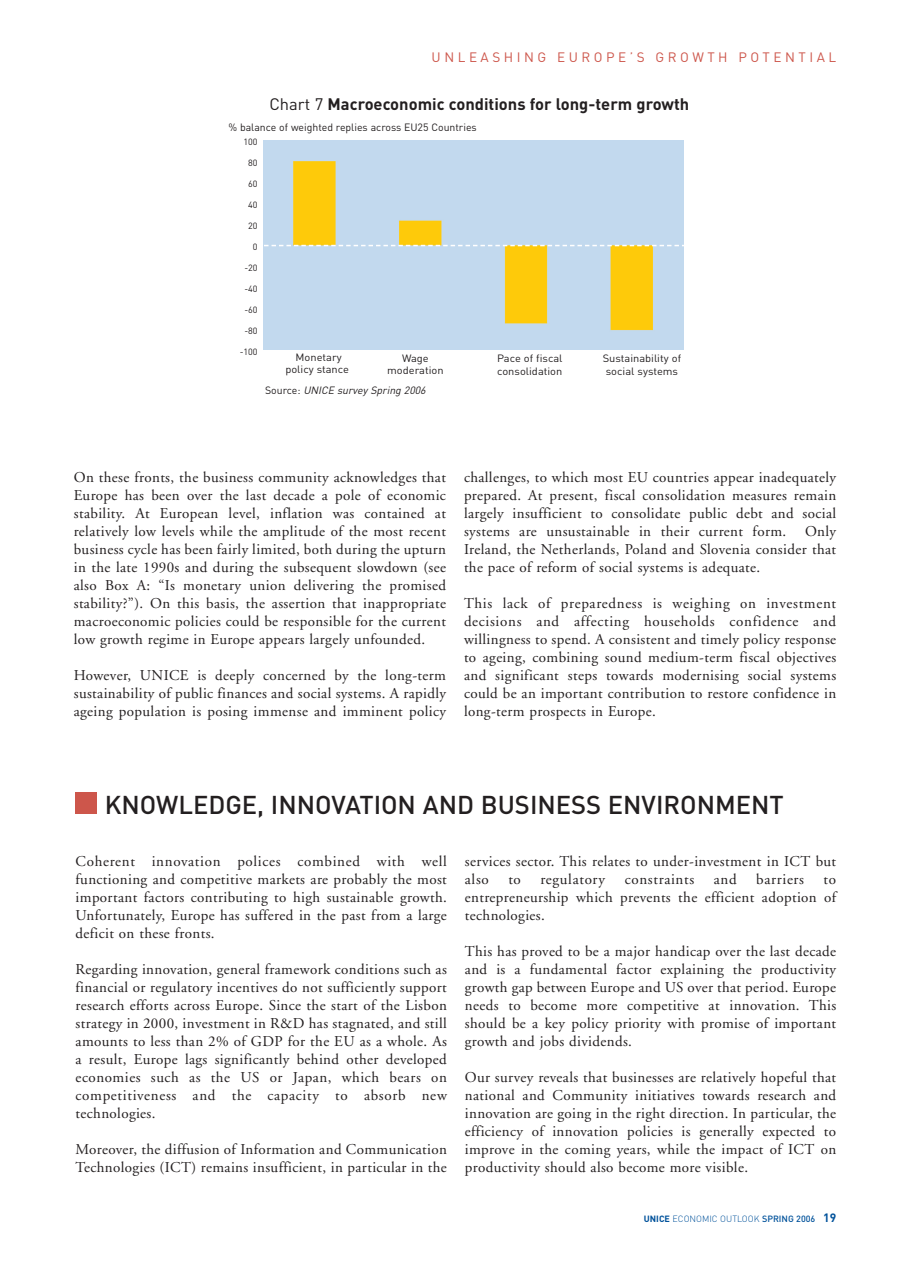
<style>
.page{position:relative;width:910px;height:1280px;background:#fff}
.page>*{position:absolute;margin:0;border:0;box-sizing:border-box;transform-origin:0 0}
.t1{font:500 25.5px "DIN";color:#231f20}
.t2{font:700 16.5px "DIN";color:#231f20}
.t3{font:15px/18px "Adobe Garamond";letter-spacing:.025em;color:#231f20;text-align:justify}
.t4{font:15px "Adobe Garamond";letter-spacing:.045em;color:#231f20}
.t5{font:13.5px "DIN";letter-spacing:.26em;color:#cd564b}
.t6{font:10.5px/12.6px "DIN";color:#231f20;text-align:center;scale:1.06 1}
.t7{font:10.5px "DIN";color:#231f20}
.t8{font:italic 10.5px "DIN";color:#231f20}
.t9{font:300 9px "DIN";color:#01529b}
.t10{font:9px "DIN";color:#231f20}
.s1{font-weight:400}
.s2{font-style:normal}
.s3{font-weight:700}
.s4{font-weight:500}
.s5{font-weight:700;font-size:12px}
</style>
<div class="page">
<img style="left:264px;top:140px;width:419px;height:210px">
<svg style="left:264px;top:245px;width:419px;height:1px"></svg>
<div style="left:75px;top:793px;width:22px;height:21px;background:#cd564b"></div>
<p class="t5" style="left:432px;top:52px;width:406px">UNLEASHING EUROPE’S GROWTH POTENTIAL</p>
<p class="t2" style="left:269px;top:98px;width:421px"><span class="s1">Chart 7</span> Macroeconomic conditions for long-term growth</p>
<p class="t7" style="left:228px;top:123px;width:250px">% balance of weighted replies across EU25 Countries</p>
<p class="t10" style="left:244px;top:139px;width:16px">100</p>
<p class="t10" style="left:248px;top:160px;width:11px">80</p>
<p class="t10" style="left:248px;top:181px;width:11px">60</p>
<p class="t10" style="left:248px;top:202px;width:11px">40</p>
<p class="t10" style="left:248px;top:223px;width:11px">20</p>
<p class="t10" style="left:253px;top:244px;width:6px">0</p>
<p class="t10" style="left:244px;top:265px;width:15px">-20</p>
<p class="t10" style="left:244px;top:286px;width:15px">-40</p>
<p class="t10" style="left:244px;top:307px;width:15px">-60</p>
<p class="t10" style="left:244px;top:328px;width:15px">-80</p>
<p class="t10" style="left:240px;top:349px;width:19px">-100</p>
<p class="t6" style="left:285px;top:352px;width:61px">Monetary policy stance</p>
<p class="t6" style="left:603px;top:353px;width:75px;text-align:left">Sustainability of social systems</p>
<p class="t6" style="left:387px;top:353px;width:55px">Wage moderation</p>
<p class="t6" style="left:497px;top:354px;width:63px;text-align:left">Pace of fiscal consolidation</p>
<p class="t8" style="left:265px;top:386px;width:164px"><span class="s2">S o u rc e :</span> UNICE survey Spring 2006</p>
<p class="t3" style="left:74px;top:469px;width:374px">On these fronts, the business community acknowledges that Europe has been over the last decade a pole of economic stability. At European level, inflation was contained at relatively low levels while the amplitude of the most recent business cycle has been fairly limited, both during the upturn in the late 1990s and during the subsequent slowdown (see also Box A: “Is monetary union delivering the promised stability?”). On this basis, the assertion that inappropriate macroeconomic policies could be responsible for the current low growth regime in Europe appears largely unfounded.</p>
<p class="t3" style="left:74px;top:667px;width:374px">However, UNICE is deeply concerned by the long-term sustainability of public finances and social systems. A rapidly ageing population is posing immense and imminent policy</p>
<p class="t3" style="left:464px;top:469px;width:374px">challenges, to which most EU countries appear inadequately prepared. At present, fiscal consolidation measures remain largely insufficient to consolidate public debt and social systems are unsustainable in their current form.</p>
<p class="t3" style="left:464px;top:523px;width:374px;text-indent:341px">Only Ireland, the Netherlands, Poland and Slovenia consider that the pace of reform of social systems is adequate.</p>
<p class="t3" style="left:464px;top:595px;width:374px">This lack of preparedness is weighing on investment decisions and affecting households confidence and willingness to spend. A consistent and timely policy response to ageing, combining sound medium-term fiscal objectives and significant steps towards modernising social systems could be an important contribution to restore confidence in long-term prospects in Europe.</p>
<h1 class="t1" style="left:105px;top:796px;width:681px">KNOWLEDGE, INNOVATION AND BUSINESS ENVIRONMENT</h1>
<p class="t3" style="left:76px;top:853px;width:373px">Coherent innovation polices combined with well functioning and competitive markets are probably the most important factors contributing to high sustainable growth.<br>Unfortunately, Europe has suffered in the past from a large deficit on these fronts.</p>
<p class="t3" style="left:76px;top:961px;width:373px">Regarding innovation, general framework conditions such as financial or regulatory incentives do not sufficiently support research efforts across Europe. Since the start of the Lisbon strategy in 2000, investment in R&amp;D has stagnated, and still amounts to less than 2% of GDP for the EU as a whole. As a result, Europe lags significantly behind other developed economies such as the US or Japan, which bears on competitiveness and the capacity to absorb new technologies.</p>
<p class="t3" style="left:76px;top:1141px;width:373px">Moreover, the diffusion of Information and Communication<br>Technologies (ICT) remains insufficient, in particular in the</p>
<p class="t3" style="left:465px;top:853px;width:373px">services sector. This relates to under-investment in ICT but also</p>
<p class="t3" style="left:508px;top:871px;width:14px">to</p>
<p class="t4" style="left:540px;top:873px;width:66px">regulatory</p>
<p class="t4" style="left:625px;top:873px;width:71px">constraints</p>
<p class="t3" style="left:714px;top:871px;width:24px">and</p>
<p class="t4" style="left:756px;top:873px;width:49px">barriers</p>
<p class="t3" style="left:465px;top:871px;width:373px;text-indent:359px">to entrepreneurship which prevents the efficient adoption of technologies.</p>
<p class="t3" style="left:465px;top:943px;width:373px">This has proved to be a major handicap over the last decade and is a fundamental factor explaining the productivity growth gap between Europe and US over that period. Europe needs to become more competitive at innovation. This should be a key policy priority with promise of important growth and jobs dividends.</p>
<p class="t3" style="left:465px;top:1069px;width:373px">Our survey reveals that businesses are relatively hopeful that national and Community initiatives towards research and innovation are going in the right direction. In particular, the efficiency of innovation policies is generally expected to improve in the coming years, while the impact of ICT on productivity should also become more visible.</p>
<p class="t9" style="left:644px;top:1215px;width:194px"><span class="s3">UNICE</span> ECONOMIC OUTLOOK <span class="s4">SPRING 2006</span> <span class="s5">19</span></p>
</div>
